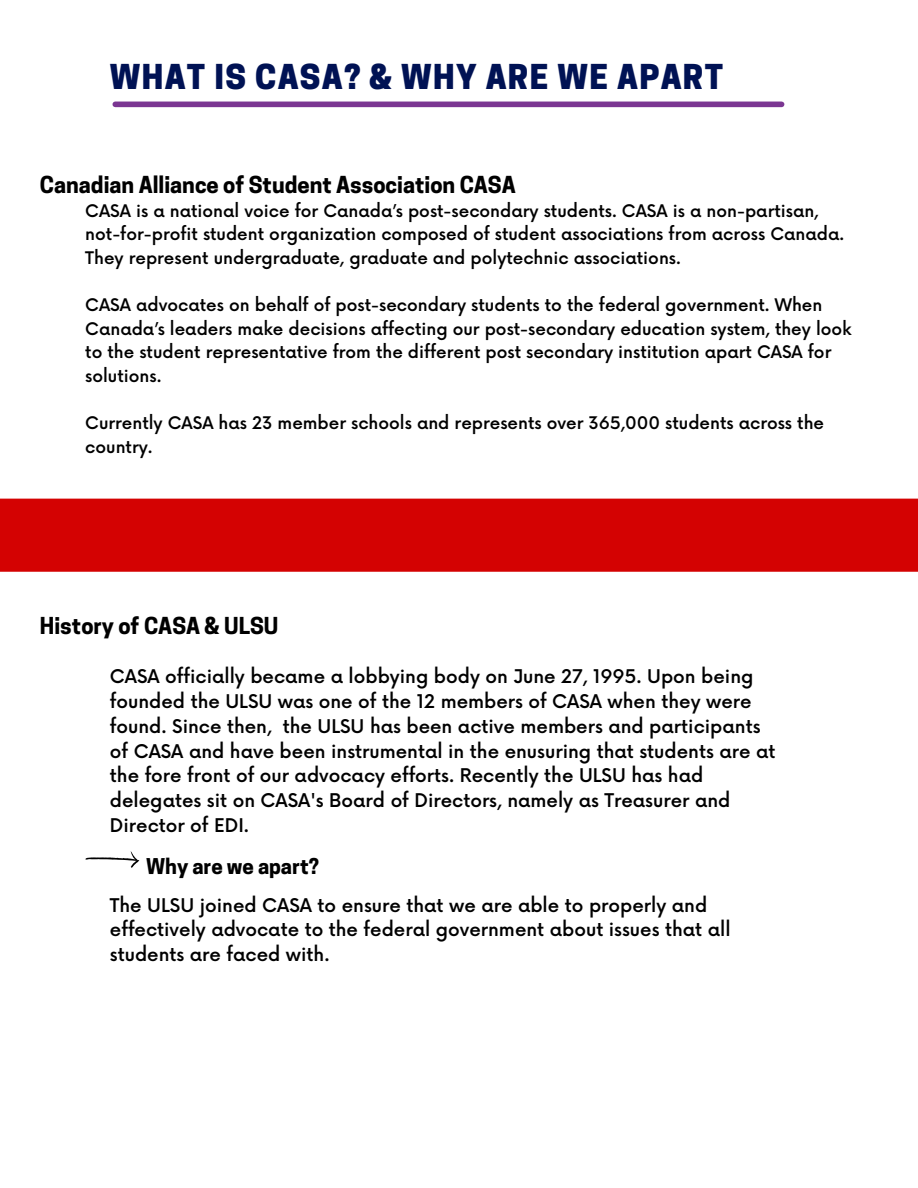
<style>
.page{position:relative;width:918px;height:1188px;background:#fff}
.page>*{position:absolute;margin:0;border:0;box-sizing:border-box;transform-origin:0 0}
.t1{font:800 32.25px "Cooper Hewitt";letter-spacing:.04em;color:#001254}
.t2{font:700 21.9px "Cooper Hewitt";color:#000}
.t3{font:700 20.4px "Cooper Hewitt";color:#000}
.t4{font:500 18.45px/24.8px "Now";color:#000}
.t5{font:500 16.95px/23.7px "Now";color:#000}
</style>
<div class="page">
<div style="left:115px;top:102px;width:667px;height:5px;background:#7b3692"></div>
<div style="left:0;top:499px;width:918px;height:73px;background:#d40202"></div>
<svg style="left:85px;top:851px;width:55px;height:17px"></svg>
<p class="t1" style="left:110px;top:65px;width:615px">WHAT IS CASA? &amp; WHY ARE WE APART</p>
<p class="t2" style="left:40px;top:176px;width:477px">Canadian Alliance of Student Association CASA</p>
<p class="t5" style="left:85px;top:200px;width:760px">CASA is a national voice for Canada’s post-secondary students. CASA is a non-partisan, not-for-profit student organization composed of student associations from across Canada.<br>They represent undergraduate, graduate and polytechnic associations.</p>
<p class="t5" style="left:85px;top:294px;width:768px">CASA advocates on behalf of post-secondary students to the federal government. When Canada’s leaders make decisions affecting our post-secondary education system, they look to the student representative from the different post secondary institution apart CASA for solutions.</p>
<p class="t5" style="left:85px;top:412px;width:740px">Currently CASA has 23 member schools and represents over 365,000 students across the country.</p>
<p class="t2" style="left:40px;top:617px;width:240px">History of CASA &amp; ULSU</p>
<p class="t4" style="left:110px;top:666px;width:667px">CASA officially became a lobbying body on June 27, 1995. Upon being founded the ULSU was one of the 12 members of CASA when they were found. Since then, the ULSU has been active members and participants of CASA and have been instrumental in the enusuring that students are at the fore front of our advocacy efforts. Recently the ULSU has had delegates sit on CASA's Board of Directors, namely as Treasurer and Director of EDI.</p>
<p class="t3" style="left:146px;top:859px;width:174px">Why are we apart?</p>
<p class="t4" style="left:110px;top:894px;width:622px">The ULSU joined CASA to ensure that we are able to properly and effectively advocate to the federal government about issues that all students are faced with.</p>
</div>
